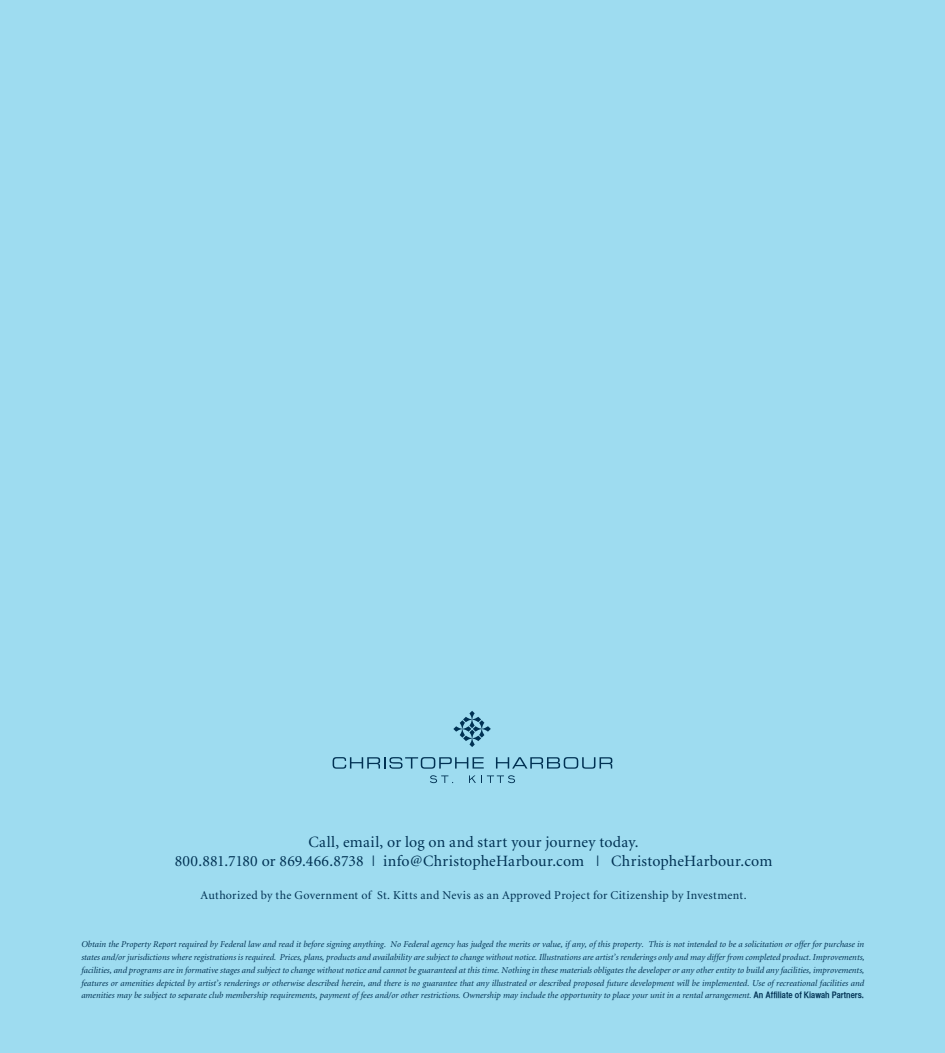
<style>
.page{position:relative;width:945px;height:1053px;background:#9edcf0}
.page>*{position:absolute;margin:0;border:0;box-sizing:border-box;transform-origin:0 0}
.t1{font:15.75px/18.9px "Minion";letter-spacing:.015em;color:#003153;text-align:center}
.t2{font:12px "Minion";letter-spacing:.025em;color:#003153}
.t3{font:italic 9px/12.8px "Minion";color:#003153;text-align:justify}
.s1{font-family:"Helvetica CY Bold";font-style:normal}
</style>
<div class="page">
<svg style="left:453px;top:711px;width:38px;height:36px"></svg>
<svg style="left:333px;top:757px;width:151px;height:12px"></svg>
<svg style="left:496px;top:757px;width:116px;height:12px"></svg>
<svg style="left:430px;top:775px;width:23px;height:8px"></svg>
<svg style="left:469px;top:775px;width:46px;height:8px"></svg>
<h1 class="t1" style="left:175px;top:833px;width:599px">Call, email, or log on and start your journey today.<br>800.881.7180 or 869.466.8738 | info@ChristopheHarbour.com | ChristopheHarbour.com</h1>
<h2 class="t2" style="left:201px;top:889px;width:547px">Authorized by the Government of St. Kitts and Nevis as an Approved Project for Citizenship by Investment.</h2>
<p class="t3" style="left:81px;top:938px;width:785px">Obtain the Property Report required by Federal law and read it before signing anything. No Federal agency has judged the merits or value, if any, of this property. This is not intended to be a solicitation or offer for purchase in states and/or jurisdictions where registrations is required. Prices, plans, products and availability are subject to change without notice. Illustrations are artist’s renderings only and may differ from completed product. Improvements, facilities, and programs are in formative stages and subject to change without notice and cannot be guaranteed at this time. Nothing in these materials obligates the developer or any other entity to build any facilities, improvements, features or amenities depicted by artist’s renderings or otherwise described herein, and there is no guarantee that any illustrated or described proposed future development will be implemented. Use of recreational facilities and amenities may be subject to separate club membership requirements, payment of fees and/or other restrictions. Ownership may include the opportunity to place your unit in a rental arrangement. <span class="s1">An Affiliate of Kiawah Partners.</span></p>
</div>
